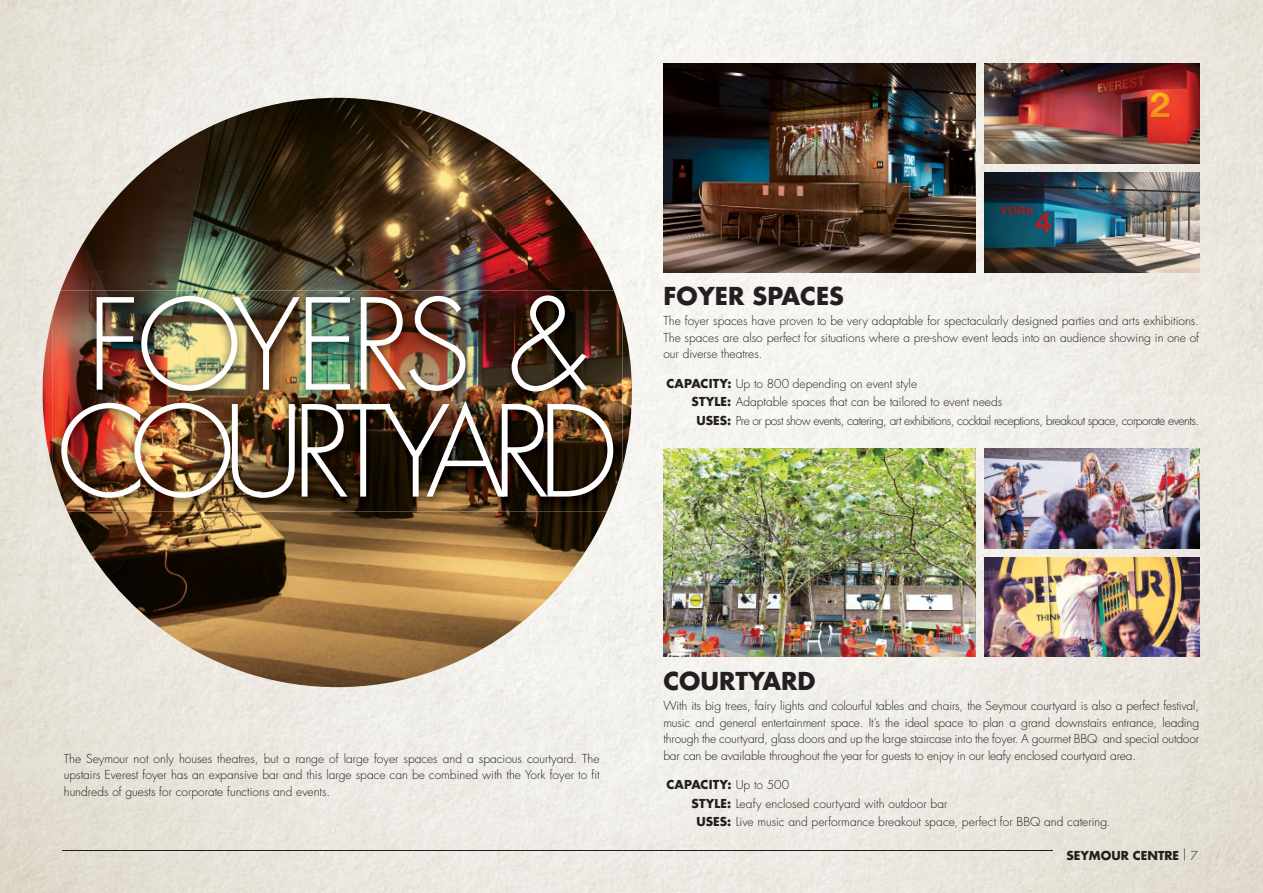
<style>
.page{position:relative;width:1263px;height:893px;background:#fff}
.page>*{position:absolute;margin:0;border:0;box-sizing:border-box;transform-origin:0 0}
.t1{font:300 122.7px/106.9px "Futura Std";letter-spacing:-.1em;color:#fff}
.t2{font:700 24px "Futura Std";color:#231f20}
.t3{font:300 12px/16.5px "Futura Std";color:#231f20;text-align:justify}
.t4{font:300 12px "Futura Std";letter-spacing:-.04em;color:#231f20}
.t5{font:700 12px "Futura Std";color:#231f20}
.s1{font-weight:700}
.s2{font-weight:300}
</style>
<div class="page">
<img style="left:0;top:0;width:1263px;height:893px">
<hr style="left:63px;top:850px;width:990px;height:1px;background:#231f20">
<img style="left:663px;top:64px;width:313px;height:208px">
<img style="left:984px;top:64px;width:215px;height:100px">
<img style="left:984px;top:172px;width:215px;height:100px">
<img style="left:663px;top:449px;width:313px;height:208px">
<img style="left:984px;top:449px;width:215px;height:100px">
<img style="left:984px;top:557px;width:215px;height:100px">
<img style="left:61px;top:98px;width:553px;height:105px">
<img style="left:68px;top:512px;width:539px;height:175px">
<img style="left:43px;top:317px;width:9px;height:150px">
<img style="left:164px;top:98px;width:365px;height:193px">
<img style="left:61px;top:150px;width:104px;height:141px">
<img style="left:528px;top:150px;width:53px;height:141px">
<img style="left:580px;top:203px;width:52px;height:264px">
<img style="left:52px;top:291px;width:570px;height:221px">
<img style="left:52px;top:291px;width:9px;height:26px">
<h1 class="t1" style="left:57px;top:300px;width:562px">FOYERS &amp;<br>COURTYARD</h1>
<h2 class="t2" style="left:663px;top:285px;width:182px">FOYER SPACES</h2>
<p class="t3" style="left:663px;top:314px;width:537px">The foyer spaces have proven to be very adaptable for spectacularly designed parties and arts exhibitions.<br>The spaces are also perfect for situations where a pre-show event leads into an audience showing in one of our diverse theatres.</p>
<p class="t3" style="left:666px;top:376px;width:252px"><span class="s1">CAPACITY:</span> Up to 800 depending on event style</p>
<p class="t3" style="left:691px;top:395px;width:312px"><span class="s1">STYLE:</span> Adaptable spaces that can be tailored to event needs</p>
<p class="t4" style="left:696px;top:415px;width:504px"><span class="s1">USES:</span> Pre or post show events, catering, art exhibitions, cocktail receptions, breakout space, corporate events.</p>
<p class="t3" style="left:64px;top:751px;width:537px">The Seymour not only houses theatres, but a range of large foyer spaces and a spacious courtyard. The upstairs Everest foyer has an expansive bar and this large space can be combined with the York foyer to fit hundreds of guests for corporate functions and events.</p>
<h2 class="t2" style="left:663px;top:670px;width:154px">COURTYARD</h2>
<p class="t3" style="left:663px;top:698px;width:537px">With its big trees, fairy lights and colourful tables and chairs, the Seymour courtyard is also a perfect festival, music and general entertainment space. It’s the ideal space to plan a grand downstairs entrance, leading through the courtyard, glass doors and up the large staircase into the foyer. A gourmet BBQ and special outdoor bar can be available throughout the year for guests to enjoy in our leafy enclosed courtyard area.</p>
<p class="t5" style="left:666px;top:779px;width:124px">CAPACITY: <span class="s2">Up to 500</span></p>
<p class="t3" style="left:691px;top:796px;width:257px"><span class="s1">STYLE:</span> Leafy enclosed courtyard with outdoor bar</p>
<p class="t3" style="left:696px;top:814px;width:416px"><span class="s1">USES:</span> Live music and performance breakout space, perfect for BBQ and catering.</p>
<p class="t5" style="left:1066px;top:849px;width:133px">SEYMOUR CENTRE <span class="s2">| 7</span></p>
</div>
